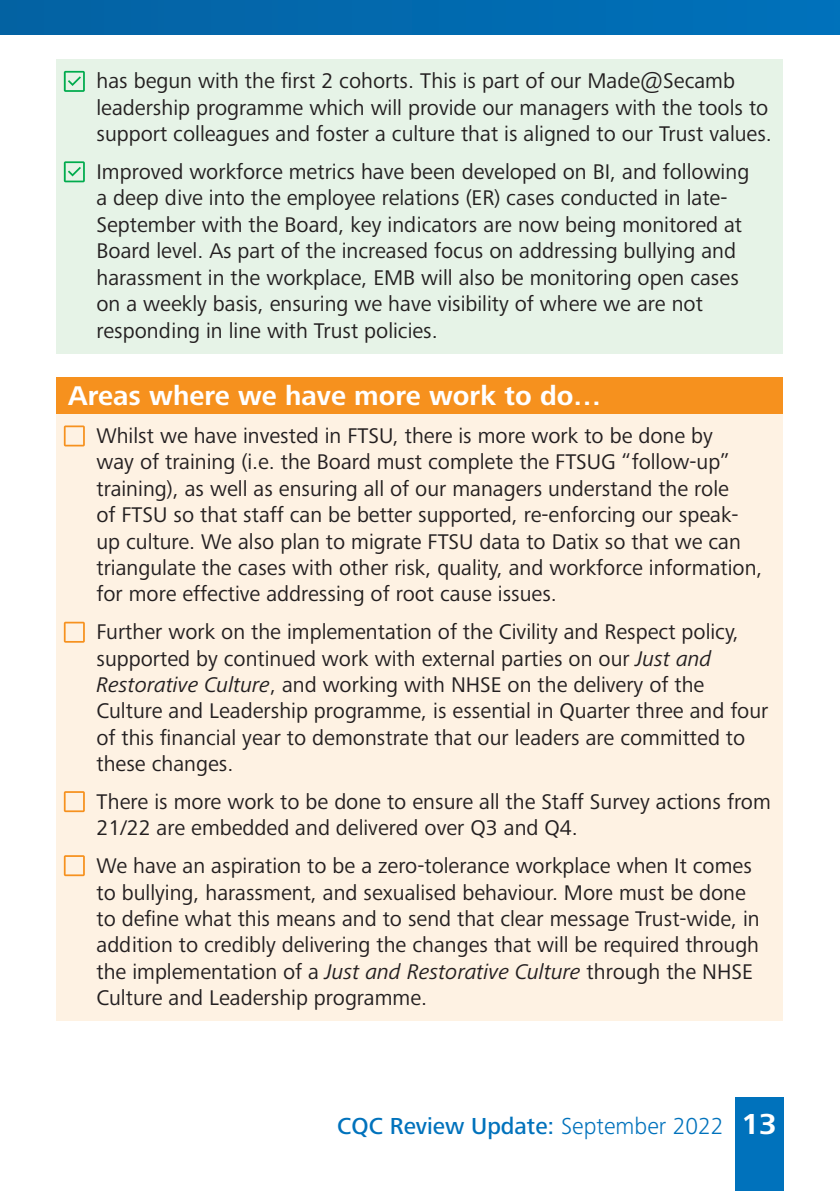
<style>
.page{position:relative;width:840px;height:1191px;background:#fff}
.page>*{position:absolute;margin:0;border:0;box-sizing:border-box;transform-origin:0 0}
.worktodo_header{font:700 28px "Frutiger Next";color:#fff}
.t1{font:500 24px "Frutiger Next";color:#0072bc}
.worktodo_body{font:22px/26.4px "Frutiger Next";color:#231f20}
.donesofar_body{font:22px/26.4px "Frutiger Next";color:#231f20}
.s1{font-style:italic}
.s2{font-weight:300}
.s3{font-weight:700;font-size:30px;color:#fff}
</style>
<div class="page">
<div style="left:0;top:0;width:839px;height:34px;background:#0069ae"></div>
<div style="left:734px;top:1098px;width:48px;height:93px;background:#0072bc"></div>
<div style="left:57px;top:60px;width:725px;height:97px;background:#e6f3e7"></div>
<div style="left:57px;top:150px;width:725px;height:203px;background:#e6f3e7"></div>
<div style="left:57px;top:377px;width:725px;height:39px;background:#f6911e"></div>
<div style="left:57px;top:414px;width:725px;height:203px;background:#fef2e3"></div>
<div style="left:57px;top:610px;width:725px;height:177px;background:#fef2e3"></div>
<div style="left:57px;top:780px;width:725px;height:71px;background:#fef2e3"></div>
<div style="left:57px;top:844px;width:725px;height:177px;background:#fef2e3"></div>
<svg style="left:64px;top:71px;width:21px;height:21px"></svg>
<svg style="left:64px;top:161px;width:21px;height:21px"></svg>
<svg style="left:64px;top:425px;width:21px;height:21px"></svg>
<svg style="left:64px;top:621px;width:21px;height:21px"></svg>
<svg style="left:64px;top:791px;width:21px;height:21px"></svg>
<svg style="left:64px;top:855px;width:21px;height:21px"></svg>
<p class="donesofar_body" style="left:96px;top:68px;width:676px">has begun with the first 2 cohorts. This is part of our Made@Secamb leadership programme which will provide our managers with the tools to support colleagues and foster a culture that is aligned to our Trust values.</p>
<p class="donesofar_body" style="left:96px;top:158px;width:654px">Improved workforce metrics have been developed on BI, and following a deep dive into the employee relations (ER) cases conducted in late-September with the Board, key indicators are now being monitored at Board level. As part of the increased focus on addressing bullying and harassment in the workplace, EMB will also be monitoring open cases on a weekly basis, ensuring we have visibility of where we are not responding in line with Trust policies.</p>
<p class="worktodo_header" style="left:68px;top:380px;width:534px">Areas where we have more work to do…</p>
<p class="worktodo_body" style="left:96px;top:422px;width:667px">Whilst we have invested in FTSU, there is more work to be done by<br>way of training (i.e. the Board must complete the FTSUG “follow-up” training), as well as ensuring all of our managers understand the role<br>of FTSU so that staff can be better supported, re-enforcing our speak&shy;up culture. We also plan to migrate FTSU data to Datix so that we can triangulate the cases with other risk, quality, and workforce information, for more effective addressing of root cause issues.</p>
<p class="worktodo_body" style="left:96px;top:618px;width:673px">Further work on the implementation of the Civility and Respect policy, supported by continued work with external parties on our <span class="s1">Just and Restorative Culture</span>, and working with NHSE on the delivery of the Culture and Leadership programme, is essential in Quarter three and four of this financial year to demonstrate that our leaders are committed to these changes.</p>
<p class="worktodo_body" style="left:96px;top:788px;width:675px">There is more work to be done to ensure all the Staff Survey actions from<br>21/22 are embedded and delivered over Q3 and Q4.</p>
<p class="worktodo_body" style="left:96px;top:852px;width:664px">We have an aspiration to be a zero-tolerance workplace when It comes to bullying, harassment, and sexualised behaviour. More must be done to define what this means and to send that clear message Trust-wide, in addition to credibly delivering the changes that will be required through the implementation of a <span class="s1">Just and Restorative Culture</span> through the NHSE Culture and Leadership programme.</p>
<p class="t1" style="left:337px;top:1112px;width:441px">CQC Review Update: <span class="s2">September 2022</span> <span class="s3">13</span></p>
</div>
